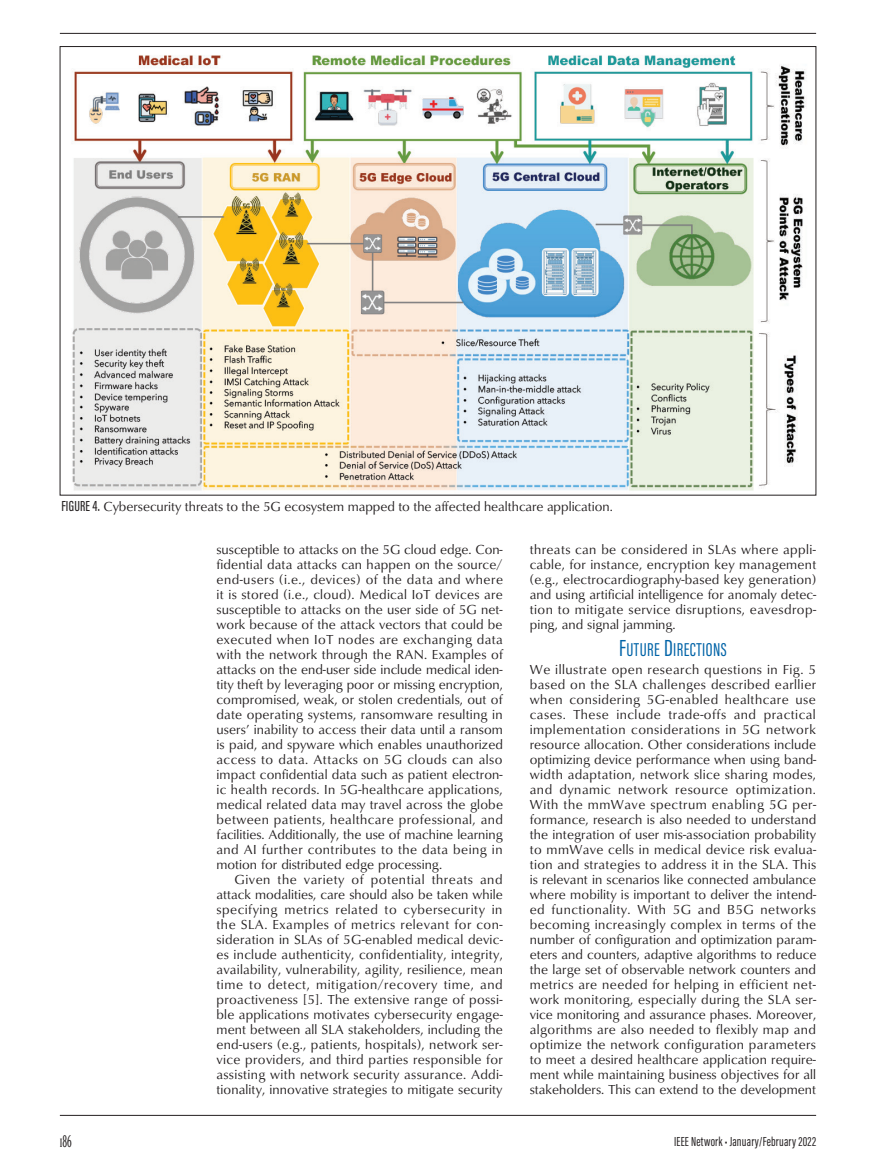
<style>
.page{position:relative;width:876px;height:1173px;background:#fff}
.page>*{position:absolute;margin:0;border:0;box-sizing:border-box;transform-origin:0 0}
.t1{font:19.2px "Acumin Pro Extra Cond Regular SC800";letter-spacing:.025em;color:#0163a7}
.t2{font:16.5px "Matrix II Ext OT Narrow SC800";color:#231f20}
.t3{font:13.5px/15px "Classico URW";color:#231f20;text-align:justify}
.t4{font:13.5px "Acumin Pro Extra Cond";letter-spacing:.015em;color:#231f20}
.s1{font-family:"Acumin Pro Extra Cond";font-weight:500;font-size:15px}
.s2{font-size:24px}
</style>
<div class="page">
<hr style="left:60px;top:33px;width:756px;height:1px;background:#231f20">
<hr style="left:60px;top:1115px;width:756px;height:1px;background:#231f20">
<img style="left:72px;top:55px;width:735px;height:436px">
<p class="t3" style="left:61px;top:498px;width:553px"><span class="s1">FIGURE 4.</span> Cybersecurity threats to the 5G ecosystem mapped to the affected healthcare application.</p>
<p class="t3" style="left:216px;top:541px;width:288px">susceptible to attacks on the 5G cloud edge. Con&shy;fidential data attacks can happen on the source/ end-users (i.e., devices) of the data and where it is stored (i.e., cloud). Medical IoT devices are susceptible to attacks on the user side of 5G net&shy;work because of the attack vectors that could be executed when IoT nodes are exchanging data with the network through the RAN. Examples of attacks on the end-user side include medical iden&shy;tity theft by leveraging poor or missing encryption, compromised, weak, or stolen credentials, out of date operating systems, ransomware resulting in users’ inability to access their data until a ransom is paid, and spyware which enables unauthorized access to data. Attacks on 5G clouds can also impact confidential data such as patient electron&shy;ic health records. In 5G-healthcare applications, medical related data may travel across the globe between patients, healthcare professional, and facilities. Additionally, the use of machine learning and AI further contributes to the data being in motion for distributed edge processing.</p>
<p class="t3" style="left:216px;top:871px;width:288px;text-indent:18px">Given the variety of potential threats and attack modalities, care should also be taken while specifying metrics related to cybersecurity in the SLA. Examples of metrics relevant for con&shy;sideration in SLAs of 5G-enabled medical devic&shy;es include authenticity, confidentiality, integrity, availability, vulnerability, agility, resilience, mean time to detect, mitigation/recovery time, and proactiveness [5]. The extensive range of possi&shy;ble applications motivates cybersecurity engage&shy;ment between all SLA stakeholders, including the end-users (e.g., patients, hospitals), network ser&shy;vice providers, and third parties responsible for assisting with network security assurance. Addi&shy;tionality, innovative strategies to mitigate security</p>
<p class="t3" style="left:530px;top:541px;width:288px">threats can be considered in SLAs where appli&shy;cable, for instance, encryption key management (e.g., electrocardiography-based key generation) and using artificial intelligence for anomaly detec&shy;tion to mitigate service disruptions, eavesdrop&shy;ping, and signal jamming.</p>
<h1 class="t1" style="left:619px;top:638px;width:109px"><span class="s2">F</span>UTURE <span class="s2">D</span>IRECTIONS</h1>
<p class="t3" style="left:530px;top:661px;width:288px">We illustrate open research questions in Fig. 5 based on the SLA challenges described earllier when considering 5G-enabled healthcare use cases. These include trade-offs and practical implementation considerations in 5G network resource allocation. Other considerations include optimizing device performance when using band&shy;width adaptation, network slice sharing modes, and dynamic network resource optimization.<br>With the mmWave spectrum enabling 5G per&shy;formance, research is also needed to understand the integration of user mis-association probability to mmWave cells in medical device risk evalua&shy;tion and strategies to address it in the SLA. This is relevant in scenarios like connected ambulance where mobility is important to deliver the intend&shy;ed functionality. With 5G and B5G networks becoming increasingly complex in terms of the number of configuration and optimization param&shy;eters and counters, adaptive algorithms to reduce the large set of observable network counters and metrics are needed for helping in efficient net&shy;work monitoring, especially during the SLA ser&shy;vice monitoring and assurance phases. Moreover, algorithms are also needed to flexibly map and optimize the network configuration parameters to meet a desired healthcare application require&shy;ment while maintaining business objectives for all stakeholders. This can extend to the development</p>
<p class="t2" style="left:60px;top:1131px;width:13px">186</p>
<p class="t4" style="left:674px;top:1133px;width:143px">IEEE Network • January/February 2022</p>
</div>
